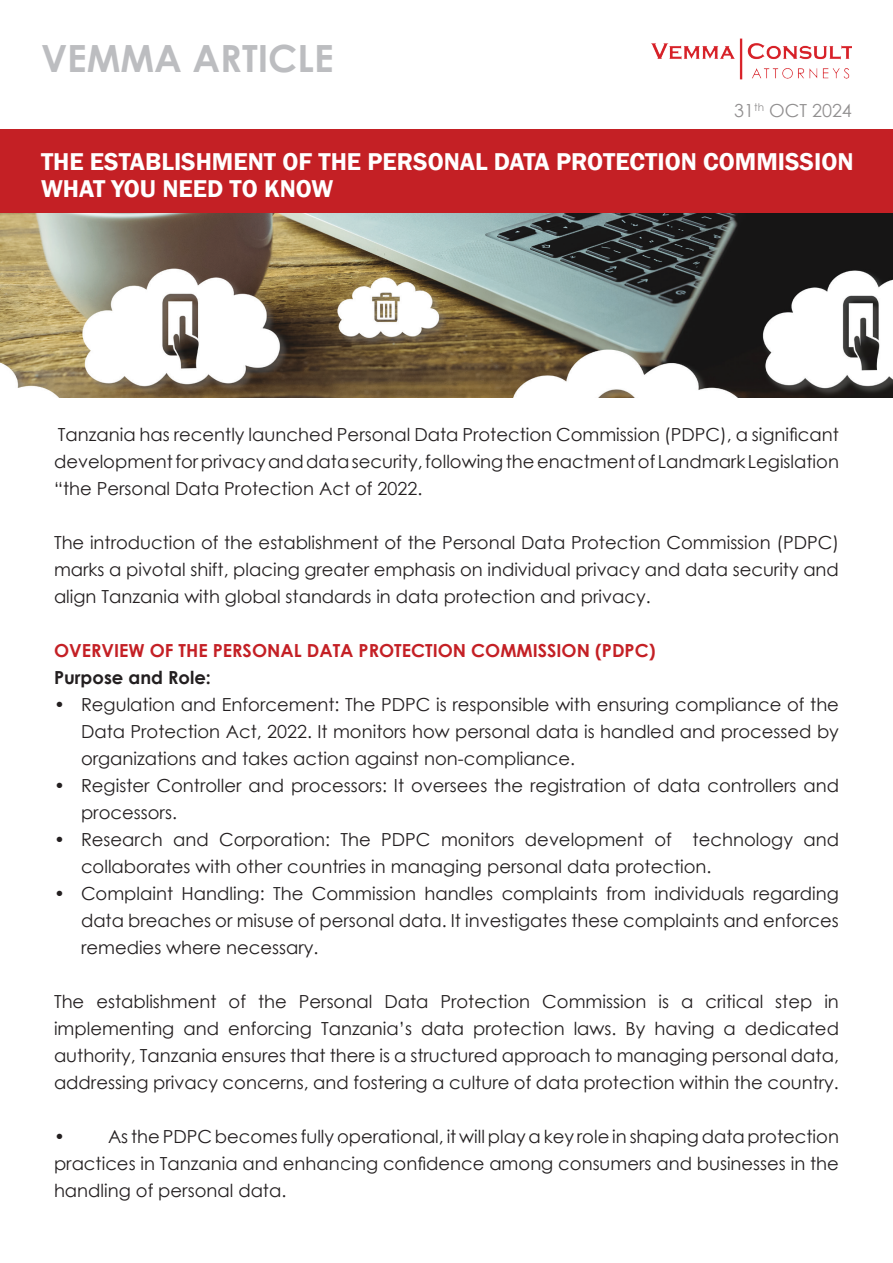
<style>
.page{position:relative;width:893px;height:1263px;background:#fff}
.page>*{position:absolute;margin:0;border:0;box-sizing:border-box;transform-origin:0 0}
.t1{font:700 37.5px "Century Gothic";color:#bcbdc0}
.t2{font:600 25.05px/26.5px "Franklin Gothic";color:#fff}
.t3{font:18px/27px "Century Gothic";color:#231f20;text-align:justify}
.t4{font:700 18px "Century Gothic";color:#c42025}
.t5{font:700 18px "Century Gothic";color:#231f20}
</style>
<div class="page">
<img style="left:651px;top:38px;width:201px;height:42px">
<img style="left:0;top:213px;width:893px;height:185px">
<div style="left:0;top:129px;width:893px;height:84px;background:#c42025"></div>
<h1 class="t1" style="left:41px;top:29px;width:294px">VEMMA ARTICLE</h1>
<p class="t3" style="left:734px;top:97px;width:119px">31<sup>th</sup> OCT 2024</p>
<h2 class="t2" style="left:41px;top:149px;width:814px">THE ESTABLISHMENT OF THE PERSONAL DATA PROTECTION COMMISSION<br>WHAT YOU NEED TO KNOW</h2>
<p class="t3" style="left:54px;top:421px;width:786px">Tanzania has recently launched Personal Data Protection Commission (PDPC), a significant development for privacy and data security, following the enactment of Landmark Legislation “the Personal Data Protection Act of 2022.</p>
<p class="t3" style="left:54px;top:529px;width:786px">The introduction of the establishment of the Personal Data Protection Commission (PDPC) marks a pivotal shift, placing greater emphasis on individual privacy and data security and align Tanzania with global standards in data protection and privacy.</p>
<p class="t4" style="left:54px;top:637px;width:603px">OVERVIEW OF THE PERSONAL DATA PROTECTION COMMISSION (PDPC)</p>
<p class="t5" style="left:54px;top:664px;width:158px">Purpose and Role:</p>
<p class="t3" style="left:81px;top:691px;width:759px;text-indent:-27px">• Regulation and Enforcement: The PDPC is responsible with ensuring compliance of the Data Protection Act, 2022. It monitors how personal data is handled and processed by organizations and takes action against non-compliance.</p>
<p class="t3" style="left:81px;top:772px;width:759px;text-indent:-27px">• Register Controller and processors: It oversees the registration of data controllers and processors.</p>
<p class="t3" style="left:81px;top:826px;width:759px;text-indent:-27px">• Research and Corporation: The PDPC monitors development of technology and collaborates with other countries in managing personal data protection.</p>
<p class="t3" style="left:81px;top:880px;width:759px;text-indent:-27px">• Complaint Handling: The Commission handles complaints from individuals regarding data breaches or misuse of personal data. It investigates these complaints and enforces remedies where necessary.</p>
<p class="t3" style="left:54px;top:988px;width:786px">The establishment of the Personal Data Protection Commission is a critical step in implementing and enforcing Tanzania’s data protection laws. By having a dedicated authority, Tanzania ensures that there is a structured approach to managing personal data, addressing privacy concerns, and fostering a culture of data protection within the country.</p>
<p class="t3" style="left:54px;top:1123px;width:786px">• As the PDPC becomes fully operational, it will play a key role in shaping data protection practices in Tanzania and enhancing confidence among consumers and businesses in the handling of personal data.</p>
</div>
